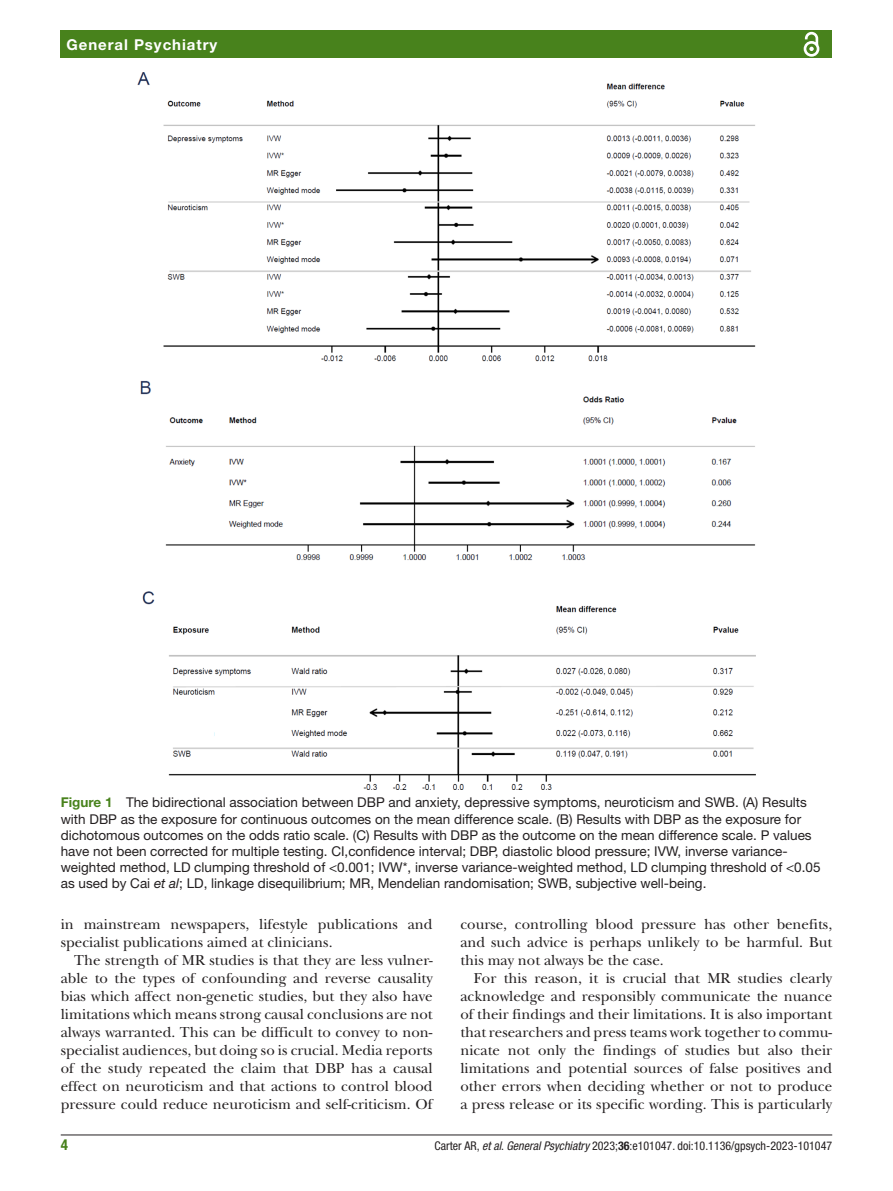
<style>
.page{position:relative;width:893px;height:1191px;background:#fff}
.page>*{position:absolute;margin:0;border:0;box-sizing:border-box;transform-origin:0 0}
.t1{font:15px/18px "New Baskerville";color:#231f20;text-align:justify}
.t2{font:700 15px "Helvetica Neue LT Std";letter-spacing:.065em;color:#fff}
.t3{font:700 condensed 15px "Helvetica Neue LT Std";color:#48821c}
.t4{font:13.5px/16.2px "Helvetica Neue LT Std";color:#231f20}
.t5{font:condensed 12px "Helvetica Neue LT Std";color:#231f20}
.s1{font-weight:700;color:#48821c}
.s2{font-style:italic}
.s3{font-weight:700}
</style>
<div class="page">
<hr style="left:61px;top:1134px;width:771px;height:1px;background:#231f20">
<div style="left:61px;top:31px;width:771px;height:27px;background:#48821c"></div>
<svg style="left:803px;top:31px;width:17px;height:26px"></svg>
<img style="left:138px;top:73px;width:617px;height:716px">
<p class="t2" style="left:66px;top:35px;width:152px">General Psychiatry</p>
<p class="t4" style="left:61px;top:794px;width:761px"><span class="s1">Figure 1</span> The bidirectional association between DBP and anxiety, depressive symptoms, neuroticism and SWB. (A) Results with DBP as the exposure for continuous outcomes on the mean difference scale. (B) Results with DBP as the exposure for dichotomous outcomes on the odds ratio scale. (C) Results with DBP as the outcome on the mean difference scale. P values have not been corrected for multiple testing. CI,confidence interval; DBP, diastolic blood pressure; IVW, inverse variance&shy;weighted method, LD clumping threshold of &lt;0.001; IVW*, inverse variance-weighted method, LD clumping threshold of &lt;0.05 as used by Cai <span class="s2">et al</span>; LD, linkage disequilibrium; MR, Mendelian randomisation; SWB, subjective well-being.</p>
<p class="t1" style="left:61px;top:915px;width:373px">in mainstream newspapers, lifestyle publications and specialist publications aimed at clinicians.</p>
<p class="t1" style="left:61px;top:951px;width:373px;text-indent:14px">The strength of MR studies is that they are less vulner&shy;able to the types of confounding and reverse causality bias which affect non-genetic studies, but they also have limitations which means strong causal conclusions are not always warranted. This can be difficult to convey to non&shy;specialist audiences, but doing so is crucial. Media reports of the study repeated the claim that DBP has a causal effect on neuroticism and that actions to control blood pressure could reduce neuroticism and self-criticism. Of</p>
<p class="t1" style="left:460px;top:915px;width:373px">course, controlling blood pressure has other benefits, and such advice is perhaps unlikely to be harmful. But this may not always be the case.</p>
<p class="t1" style="left:460px;top:969px;width:373px;text-indent:13px">For this reason, it is crucial that MR studies clearly acknowledge and responsibly communicate the nuance of their findings and their limitations. It is also important that researchers and press teams work together to commu&shy;nicate not only the findings of studies but also their limitations and potential sources of false positives and other errors when deciding whether or not to produce a press release or its specific wording. This is particularly</p>
<p class="t3" style="left:61px;top:1135px;width:9px">4</p>
<p class="t5" style="left:435px;top:1138px;width:399px">Carter AR, <span class="s2">et al</span>. <span class="s2">General Psychiatry</span> 2023;<span class="s3">36</span>:e101047. doi:10.1136/gpsych-2023-101047</p>
</div>
